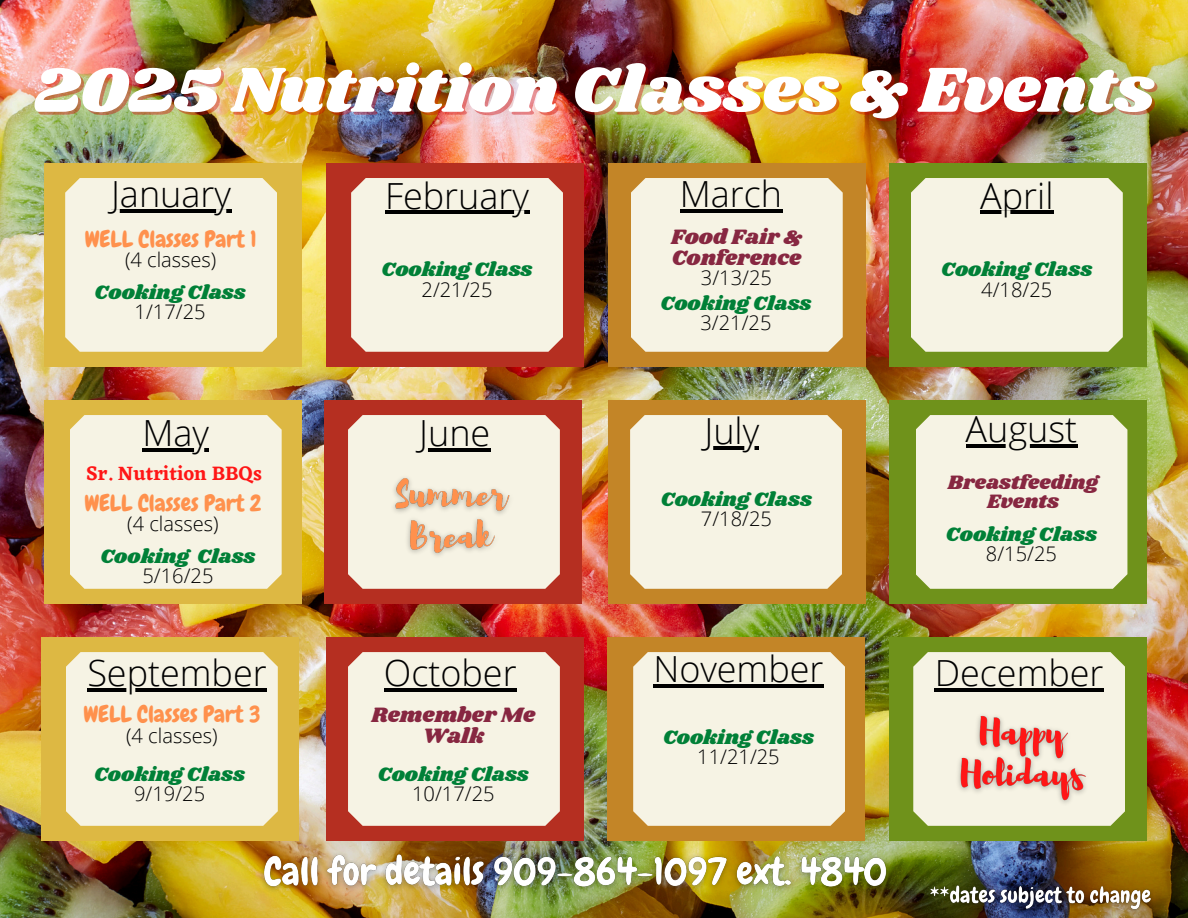
<style>
.page{position:relative;width:1188px;height:918px;background:#fff}
.page>*{position:absolute;margin:0;border:0;box-sizing:border-box;transform-origin:0 0}
.t1{font:65.85px "Shrikhand";color:#fff}
.t2{font:300 36px "Open Sans";color:#000}
.t3{font:23.1px "Chewy";color:#ff914d}
.t4{font:21.6px/20.2px "Shrikhand";color:#872741}
.t5{font:20.1px "Shrikhand";color:#008037}
.t6{font:300 20.1px "Open Sans";color:#000}
.t7{font:20.1px/19.2px "Shrikhand";color:#872741;text-align:center}
.t8{font:600 20.1px "Eczar";color:#ff1616}
</style>
<div class="page">
<img style="left:0;top:0;width:1188px;height:918px">
<div style="left:44px;top:163px;width:258px;height:204px;background:#ddb843"></div>
<div style="left:65px;top:178px;width:212px;height:174px;background:#f6f3e4"></div>
<div style="left:326px;top:163px;width:258px;height:204px;background:#b52f21"></div>
<div style="left:608px;top:163px;width:258px;height:204px;background:#c38527"></div>
<div style="left:351px;top:178px;width:212px;height:174px;background:#f6f3e4"></div>
<div style="left:631px;top:178px;width:212px;height:174px;background:#f6f3e4"></div>
<div style="left:889px;top:163px;width:258px;height:204px;background:#6f921b"></div>
<div style="left:911px;top:178px;width:212px;height:174px;background:#f6f3e4"></div>
<div style="left:44px;top:400px;width:258px;height:204px;background:#ddb843"></div>
<div style="left:324px;top:400px;width:258px;height:204px;background:#b52f21"></div>
<div style="left:70px;top:415px;width:212px;height:174px;background:#f6f3e4"></div>
<div style="left:348px;top:415px;width:212px;height:174px;background:#f6f3e4"></div>
<div style="left:608px;top:400px;width:258px;height:204px;background:#c38527"></div>
<div style="left:889px;top:400px;width:258px;height:204px;background:#6f921b"></div>
<div style="left:630px;top:415px;width:212px;height:174px;background:#f6f3e4"></div>
<div style="left:916px;top:415px;width:211px;height:174px;background:#f6f3e4"></div>
<div style="left:41px;top:637px;width:258px;height:204px;background:#ddb843"></div>
<div style="left:66px;top:652px;width:212px;height:174px;background:#f6f3e4"></div>
<div style="left:326px;top:637px;width:258px;height:204px;background:#b52f21"></div>
<div style="left:607px;top:637px;width:258px;height:204px;background:#c38527"></div>
<div style="left:889px;top:637px;width:258px;height:204px;background:#6f921b"></div>
<div style="left:348px;top:652px;width:212px;height:174px;background:#f6f3e4"></div>
<div style="left:633px;top:652px;width:212px;height:174px;background:#f6f3e4"></div>
<svg style="left:913px;top:652px;width:212px;height:174px"></svg>
<hr style="left:111px;top:210px;width:120px;height:3px;background:#000">
<hr style="left:385px;top:211px;width:144px;height:3px;background:#000">
<hr style="left:680px;top:210px;width:102px;height:3px;background:#000">
<hr style="left:980px;top:211px;width:74px;height:3px;background:#000">
<svg style="left:142px;top:448px;width:67px;height:4px"></svg>
<hr style="left:419px;top:448px;width:71px;height:4px;background:#000">
<hr style="left:705px;top:446px;width:54px;height:3px;background:#000">
<hr style="left:966px;top:444px;width:111px;height:3px;background:#000">
<hr style="left:87px;top:688px;width:180px;height:3px;background:#000">
<hr style="left:384px;top:688px;width:133px;height:3px;background:#000">
<hr style="left:653px;top:685px;width:171px;height:3px;background:#000">
<hr style="left:935px;top:688px;width:169px;height:3px;background:#000">
<img style="left:923px;top:879px;width:235px;height:38px">
<img style="left:253px;top:844px;width:646px;height:55px">
<img style="left:951px;top:708px;width:147px;height:105px">
<img style="left:384px;top:469px;width:135px;height:96px">
<p class="t1" style="left:34px;top:44px;width:1122px">2025 Nutrition Classes &amp; Events</p>
<h1 class="t2" style="left:111px;top:169px;width:121px">January</h1>
<h2 class="t3" style="left:85px;top:224px;width:173px">WELL Classes Part 1</h2>
<h2 class="t6" style="left:125px;top:246px;width:93px">(4 classes)</h2>
<p class="t5" style="left:95px;top:278px;width:153px">Cooking Class</p>
<p class="t6" style="left:135px;top:297px;width:73px">1/17/25</p>
<h3 class="t2" style="left:385px;top:170px;width:145px">February</h3>
<p class="t2" style="left:680px;top:169px;width:104px">March</p>
<p class="t4" style="left:671px;top:228px;width:132px">Food Fair &amp;<br>Conference</p>
<p class="t6" style="left:701px;top:263px;width:73px">3/13/25</p>
<h2 class="t5" style="left:382px;top:256px;width:153px">Cooking Class</h2>
<h2 class="t6" style="left:422px;top:275px;width:73px">2/21/25</h2>
<p class="t5" style="left:660px;top:289px;width:153px">Cooking Class</p>
<p class="t6" style="left:701px;top:308px;width:73px">3/21/25</p>
<h2 class="t2" style="left:980px;top:170px;width:75px">April</h2>
<h2 class="t5" style="left:941px;top:256px;width:153px">Cooking Class</h2>
<p class="t6" style="left:981px;top:275px;width:73px">4/18/25</p>
<p class="t2" style="left:142px;top:408px;width:68px">May</p>
<p class="t2" style="left:419px;top:408px;width:73px">June</p>
<h2 class="t8" style="left:86px;top:461px;width:177px">Sr. Nutrition BBQs</h2>
<p class="t3" style="left:84px;top:488px;width:179px">WELL Classes Part 2</p>
<p class="t6" style="left:127px;top:509px;width:93px">(4 classes)</p>
<h2 class="t5" style="left:100px;top:542px;width:157px">Cooking Class</h2>
<p class="t6" style="left:142px;top:562px;width:73px">5/16/25</p>
<h3 class="t2" style="left:705px;top:405px;width:56px">July</h3>
<p class="t2" style="left:966px;top:403px;width:113px">August</p>
<h2 class="t5" style="left:661px;top:485px;width:153px">Cooking Class</h2>
<h3 class="t6" style="left:701px;top:504px;width:73px">7/18/25</h3>
<h4 class="t7" style="left:948px;top:474px;width:152px">Breastfeeding<br>Events</h4>
<p class="t5" style="left:946px;top:521px;width:153px">Cooking Class</p>
<p class="t6" style="left:986px;top:540px;width:73px">8/15/25</p>
<p class="t2" style="left:87px;top:647px;width:181px">September</p>
<h2 class="t2" style="left:384px;top:647px;width:134px">October</h2>
<p class="t2" style="left:653px;top:644px;width:172px">November</p>
<p class="t2" style="left:935px;top:647px;width:170px">December</p>
<h2 class="t3" style="left:83px;top:700px;width:178px">WELL Classes Part 3</h2>
<h2 class="t6" style="left:126px;top:721px;width:93px">(4 classes)</h2>
<h3 class="t4" style="left:372px;top:706px;width:165px;text-align:center">Remember Me<br>Walk</h3>
<p class="t5" style="left:663px;top:723px;width:153px">Cooking Class</p>
<p class="t6" style="left:697px;top:743px;width:84px">11/21/25</p>
<p class="t5" style="left:94px;top:760px;width:153px">Cooking Class</p>
<h3 class="t6" style="left:134px;top:780px;width:73px">9/19/25</h3>
<h2 class="t5" style="left:378px;top:760px;width:153px">Cooking Class</h2>
<p class="t6" style="left:412px;top:780px;width:84px">10/17/25</p>
</div>
